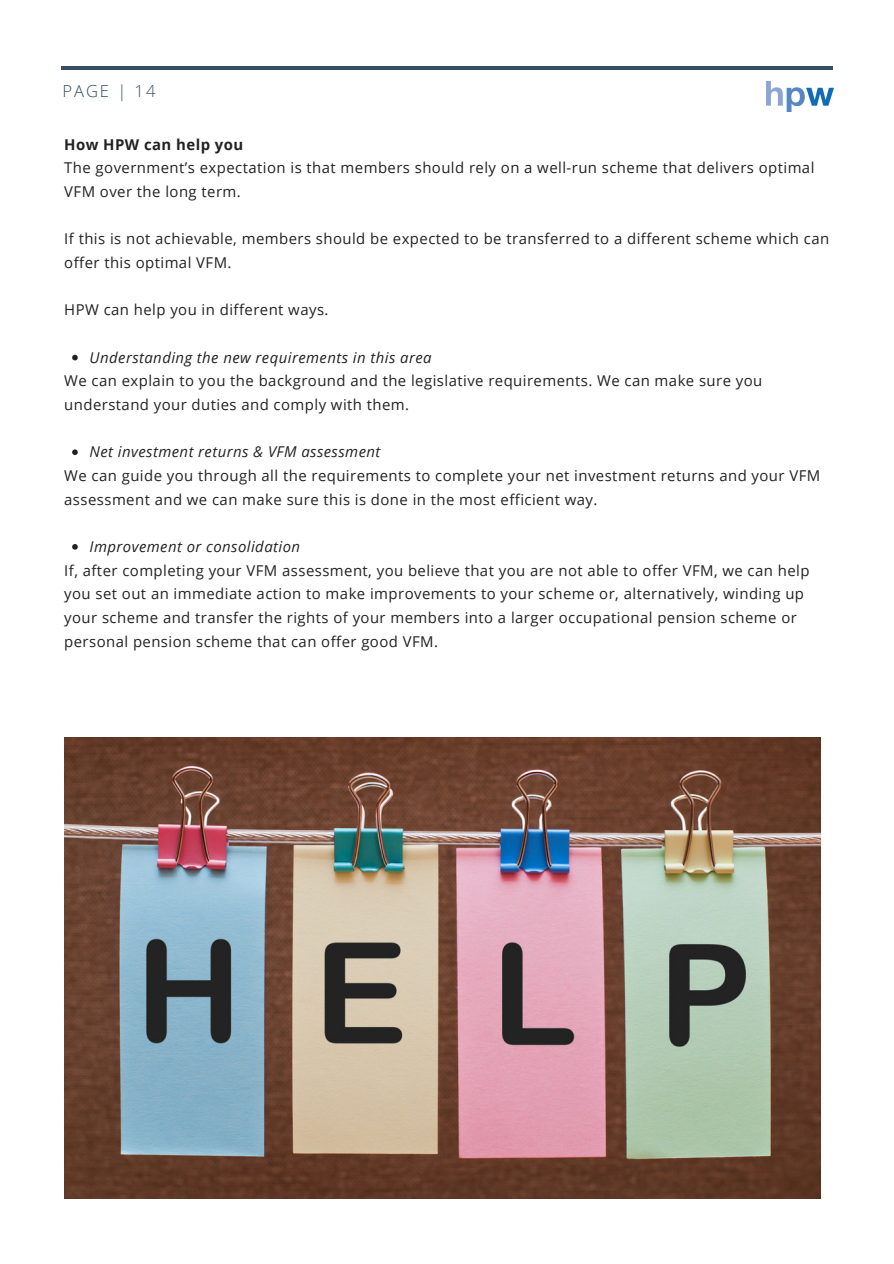
<style>
.page{position:relative;width:894px;height:1264px;background:#fff}
.page>*{position:absolute;margin:0;border:0;box-sizing:border-box;transform-origin:0 0}
.t1{font:300 16.5px "Open Sans";letter-spacing:.12em;color:#364d62}
.t2{font:14.85px/23.7px "Open Sans";letter-spacing:.03em;color:#222}
.t3{font:italic 14.85px "Open Sans";letter-spacing:.03em;color:#222}
.t4{font:700 14.85px "Open Sans";letter-spacing:.03em;color:#222}
</style>
<div class="page">
<hr style="left:61px;top:66px;width:771px;height:4px;background:#364d62">
<img style="left:766px;top:81px;width:67px;height:30px">
<img style="left:64px;top:737px;width:756px;height:461px">
<svg style="left:72px;top:355px;width:6px;height:5px"></svg>
<svg style="left:72px;top:449px;width:6px;height:6px"></svg>
<svg style="left:72px;top:544px;width:6px;height:5px"></svg>
<p class="t1" style="left:62px;top:80px;width:94px">PAGE | 14</p>
<p class="t4" style="left:64px;top:134px;width:180px">How HPW can help you</p>
<p class="t2" style="left:64px;top:156px;width:751px">The government’s expectation is that members should rely on a well-run scheme that delivers optimal<br>VFM over the long term.</p>
<p class="t2" style="left:64px;top:227px;width:766px">If this is not achievable, members should be expected to be transferred to a different scheme which can offer this optimal VFM.</p>
<p class="t2" style="left:64px;top:298px;width:266px">HPW can help you in different ways.</p>
<p class="t3" style="left:90px;top:347px;width:343px">Understanding the new requirements in this area</p>
<p class="t2" style="left:64px;top:369px;width:699px">We can explain to you the background and the legislative requirements. We can make sure you understand your duties and comply with them.</p>
<p class="t3" style="left:90px;top:441px;width:292px">Net investment returns &amp; VFM assessment</p>
<p class="t2" style="left:64px;top:463px;width:757px">We can guide you through all the requirements to complete your net investment returns and your VFM assessment and we can make sure this is done in the most efficient way.</p>
<p class="t3" style="left:90px;top:536px;width:212px">Improvement or consolidation</p>
<p class="t2" style="left:64px;top:558px;width:746px">If, after completing your VFM assessment, you believe that you are not able to offer VFM, we can help you set out an immediate action to make improvements to your scheme or, alternatively, winding up your scheme and transfer the rights of your members into a larger occupational pension scheme or personal pension scheme that can offer good VFM.</p>
</div>
